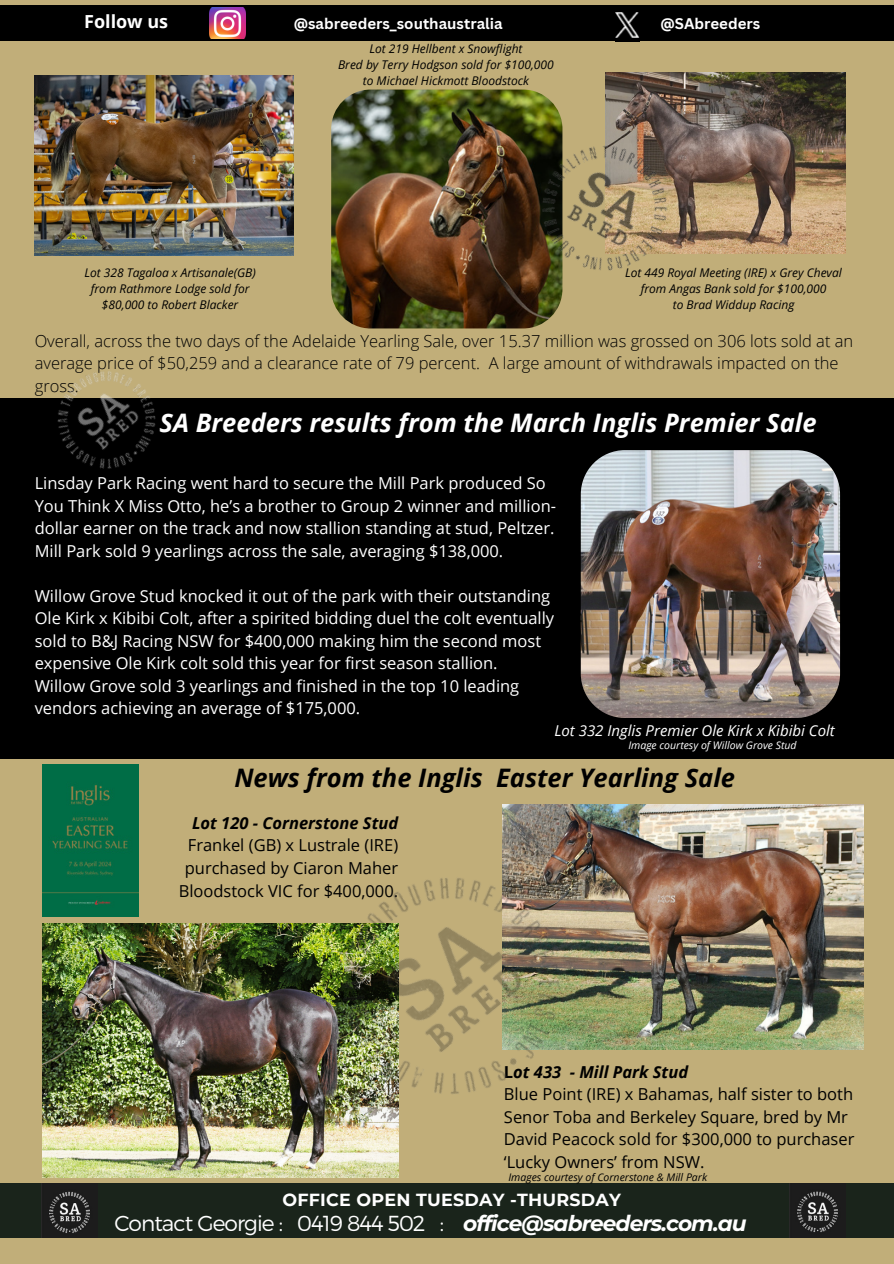
<style>
.page{position:relative;width:894px;height:1264px;background:#fff}
.page>*{position:absolute;margin:0;border:0;box-sizing:border-box;transform-origin:0 0}
.t1{font:italic 700 25.5px "Open Sans";color:#fff}
.t2{font:italic 700 25.5px "Open Sans";color:#000}
.t3{font:300 21.75px "Montserrat";letter-spacing:-.045em;color:#fff}
.t4{font:700 18px "Open Sans";color:#fff}
.t5{font:700 17.4px "Montserrat";letter-spacing:.015em;color:#fff}
.t6{font:16.5px/22.5px "Open Sans";color:#fff}
.t7{font:16.5px/22.5px "Open Sans";color:#000;text-align:right}
.t8{font:300 16.5px/22.5px "Open Sans";color:#000}
.t9{font:700 15px "Canva Sans";color:#fff}
.t10{font:italic 15px "Open Sans";color:#fff}
.t11{font:italic 12px "Open Sans";color:#000}
.t12{font:italic 10.5px "Open Sans";color:#000}
.t13{font:italic 10.5px "Open Sans";color:#fff}
.s1{font-weight:700;font-style:italic}
.s2{font-weight:700}
</style>
<div class="page">
<div style="left:0;top:0;width:893px;height:1263px;background:#c1ae79"></div>
<div style="left:0;top:1183px;width:893px;height:54px;background:#1a241b"></div>
<div style="left:0;top:5px;width:893px;height:36px;background:#000"></div>
<img style="left:615px;top:12px;width:24px;height:26px">
<img style="left:789px;top:1183px;width:50px;height:54px">
<img style="left:210px;top:8px;width:36px;height:30px">
<img style="left:41px;top:1183px;width:50px;height:54px">
<div style="left:0;top:398px;width:893px;height:361px;background:#000"></div>
<img style="left:580px;top:450px;width:259px;height:268px;border-radius:44px">
<img style="left:43px;top:765px;width:95px;height:151px">
<img style="left:331px;top:90px;width:231px;height:238px;border-radius:39px">
<img style="left:35px;top:75px;width:258px;height:180px">
<img style="left:663px;top:804px;width:199px;height:245px">
<img style="left:43px;top:923px;width:193px;height:254px">
<img style="left:605px;top:72px;width:240px;height:181px">
<img style="left:486px;top:89px;width:237px;height:237px">
<img style="left:236px;top:804px;width:427px;height:374px">
<img style="left:57px;top:371px;width:99px;height:98px">
<p class="t4" style="left:84px;top:9px;width:85px">Follow us</p>
<p class="t9" style="left:294px;top:13px;width:210px">@sabreeders_southaustralia</p>
<p class="t9" style="left:660px;top:13px;width:101px">@SAbreeders</p>
<p class="t11" style="left:84px;top:264px;width:173px">Lot 328 Tagaloa x Artisanale(GB)</p>
<h5 class="t11" style="left:91px;top:280px;width:160px">from Rathmore Lodge sold for</h5>
<h5 class="t11" style="left:102px;top:296px;width:138px">$80,000 to Robert Blacker</h5>
<p class="t11" style="left:369px;top:41px;width:154px">Lot 219 Hellbent x Snowflight</p>
<p class="t11" style="left:338px;top:57px;width:217px">Bred by Terry Hodgson sold for $100,000</p>
<h5 class="t11" style="left:363px;top:73px;width:168px">to Michael Hickmott Bloodstock</h5>
<p class="t11" style="left:625px;top:264px;width:218px">Lot 449 Royal Meeting (IRE) x Grey Cheval</p>
<p class="t11" style="left:640px;top:280px;width:187px">from Angas Bank sold for $100,000</p>
<h1 class="t11" style="left:672px;top:296px;width:123px">to Brad Widdup Racing</h1>
<h1 class="t8" style="left:35px;top:329px;width:819px">Overall, across the two days of the Adelaide Yearling Sale, over 15.37 million was grossed on 306 lots sold at an average price of $50,259 and a clearance rate of 79 percent. A large amount of withdrawals impacted on the gross.</h1>
<p class="t1" style="left:159px;top:405px;width:658px">SA Breeders results from the March Inglis Premier Sale</p>
<p class="t6" style="left:35px;top:471px;width:522px">Linsday Park Racing went hard to secure the Mill Park produced So You Think X Miss Otto, he’s a brother to Group 2 winner and million&shy;dollar earner on the track and now stallion standing at stud, Peltzer.<br>Mill Park sold 9 yearlings across the sale, averaging $138,000.</p>
<p class="t6" style="left:35px;top:584px;width:521px">Willow Grove Stud knocked it out of the park with their outstanding Ole Kirk x Kibibi Colt, after a spirited bidding duel the colt eventually sold to B&amp;J Racing NSW for $400,000 making him the second most expensive Ole Kirk colt sold this year for first season stallion.<br>Willow Grove sold 3 yearlings and finished in the top 10 leading vendors achieving an average of $175,000.</p>
<p class="t10" style="left:554px;top:720px;width:282px">Lot 332 Inglis Premier Ole Kirk x Kibibi Colt</p>
<h5 class="t2" style="left:234px;top:759px;width:502px">News from the Inglis Easter Yearling Sale</h5>
<p class="t13" style="left:628px;top:738px;width:170px">Image courtesy of Willow Grove Stud</p>
<p class="t7" style="left:179px;top:811px;width:221px"><span class="s1">Lot 120 - Cornerstone Stud<br></span>Frankel (GB) x Lustrale (IRE) purchased by Ciaron Maher<br>Bloodstock VIC for $400,000.</p>
<h5 class="t7" style="left:504px;top:1059px;width:352px;text-align:left"><span class="s2">L</span><span class="s1">ot 433 - Mill Park Stud<br></span>Blue Point (IRE) x Bahamas, half sister to both Senor Toba and Berkeley Square, bred by Mr David Peacock sold for $300,000 to purchaser ‘Lucky Owners’ from NSW.</h5>
<p class="t12" style="left:508px;top:1170px;width:200px">Images courtesy of Cornerstone &amp; Mill Park</p>
<h6 class="t5" style="left:282px;top:1189px;width:340px">OFFICE OPEN TUESDAY -THURSDAY</h6>
<p class="t3" style="left:114px;top:1209px;width:633px">Contact Georgie : 0419 844 502 : <span class="s1">office@sabreeders.com.au</span></p>
</div>
